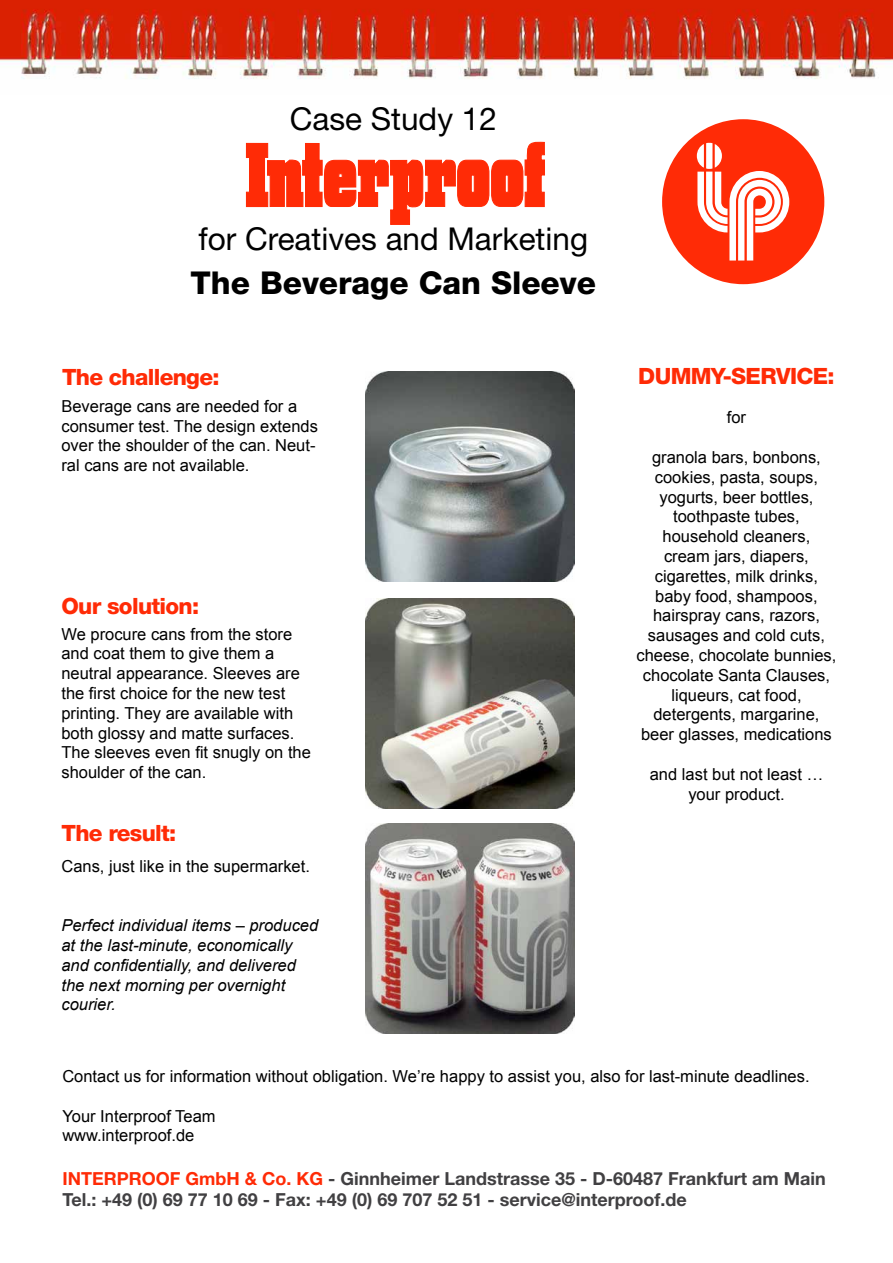
<style>
.page{position:relative;width:893px;height:1263px;background:#fff}
.page>*{position:absolute;margin:0;border:0;box-sizing:border-box;transform-origin:0 0}
.t1{font:31.5px "Helvetica Neue";color:#000}
.t2{font:800 31.5px "Helvetica Neue";color:#000}
.t3{font:800 22.5px "Helvetica Neue";letter-spacing:-.03em;color:#ff2b06}
.t4{font:700 18px/21.6px "Helvetica Neue";color:#414042}
.t5{font:16.5px/19.8px "Arial";color:#000}
.t6{font:italic 16.5px/19.8px "Arial";color:#000}
.s1{color:#ff2b06}
</style>
<div class="page">
<img style="left:366px;top:372px;width:208px;height:210px">
<img style="left:366px;top:823px;width:208px;height:210px">
<img style="left:366px;top:598px;width:208px;height:210px">
<div style="left:662px;top:119px;width:162px;height:165px;background:#ff2b06;border-radius:50%"></div>
<svg style="left:697px;top:143px;width:92px;height:118px"></svg>
<img style="left:0;top:0;width:893px;height:79px">
<svg style="left:245px;top:141px;width:300px;height:84px"></svg>
<h1 class="t1" style="left:290px;top:100px;width:209px">Case Study 12</h1>
<h1 class="t1" style="left:198px;top:220px;width:391px">for Creatives and Marketing</h1>
<h1 class="t2" style="left:191px;top:264px;width:407px">The Beverage Can Sleeve</h1>
<h2 class="t3" style="left:62px;top:363px;width:159px">The challenge:</h2>
<p class="t5" style="left:61px;top:396px;width:258px">Beverage cans are needed for a consumer test. The design extends over the shoulder of the can. Neut&shy;ral cans are not available.</p>
<h2 class="t3" style="left:61px;top:592px;width:139px">Our solution:</h2>
<p class="t5" style="left:61px;top:624px;width:251px">We procure cans from the store and coat them to give them a neutral appearance. Sleeves are the first choice for the new test printing. They are available with both glossy and matte surfaces.<br>The sleeves even fit snugly on the shoulder of the can.</p>
<h2 class="t3" style="left:61px;top:820px;width:116px">The result:</h2>
<p class="t5" style="left:61px;top:856px;width:250px">Cans, just like in the supermarket.</p>
<p class="t6" style="left:61px;top:916px;width:258px">Perfect individual items – produced at the last-minute, economically and confidentially, and delivered the next morning per overnight courier.</p>
<h2 class="t3" style="left:638px;top:362px;width:198px">DUMMY-SERVICE:</h2>
<p class="t5" style="left:727px;top:408px;width:21px">for</p>
<p class="t5" style="left:636px;top:447px;width:201px;text-align:center">granola bars, bonbons, cookies, pasta, soups, yogurts, beer bottles, toothpaste tubes, household cleaners,<br>cream jars, diapers, cigarettes, milk drinks, baby food, shampoos, hairspray cans, razors, sausages and cold cuts, cheese, chocolate bunnies, chocolate Santa Clauses, liqueurs, cat food, detergents, margarine, beer glasses, medications</p>
<p class="t5" style="left:650px;top:764px;width:175px;text-align:center">and last but not least … your product.</p>
<p class="t5" style="left:62px;top:1066px;width:749px">Contact us for information without obligation. We’re happy to assist you, also for last-minute deadlines.</p>
<p class="t5" style="left:62px;top:1106px;width:155px">Your Interproof Team www.interproof.de</p>
<p class="t4" style="left:62px;top:1167px;width:765px"><span class="s1">INTERPROOF GmbH &amp; Co. KG</span> - Ginnheimer Landstrasse 35 - D-60487 Frankfurt am Main<br>Tel.: +49 (0) 69 77 10 69 - Fax: +49 (0) 69 707 52 51 - service@interproof.de</p>
</div>
